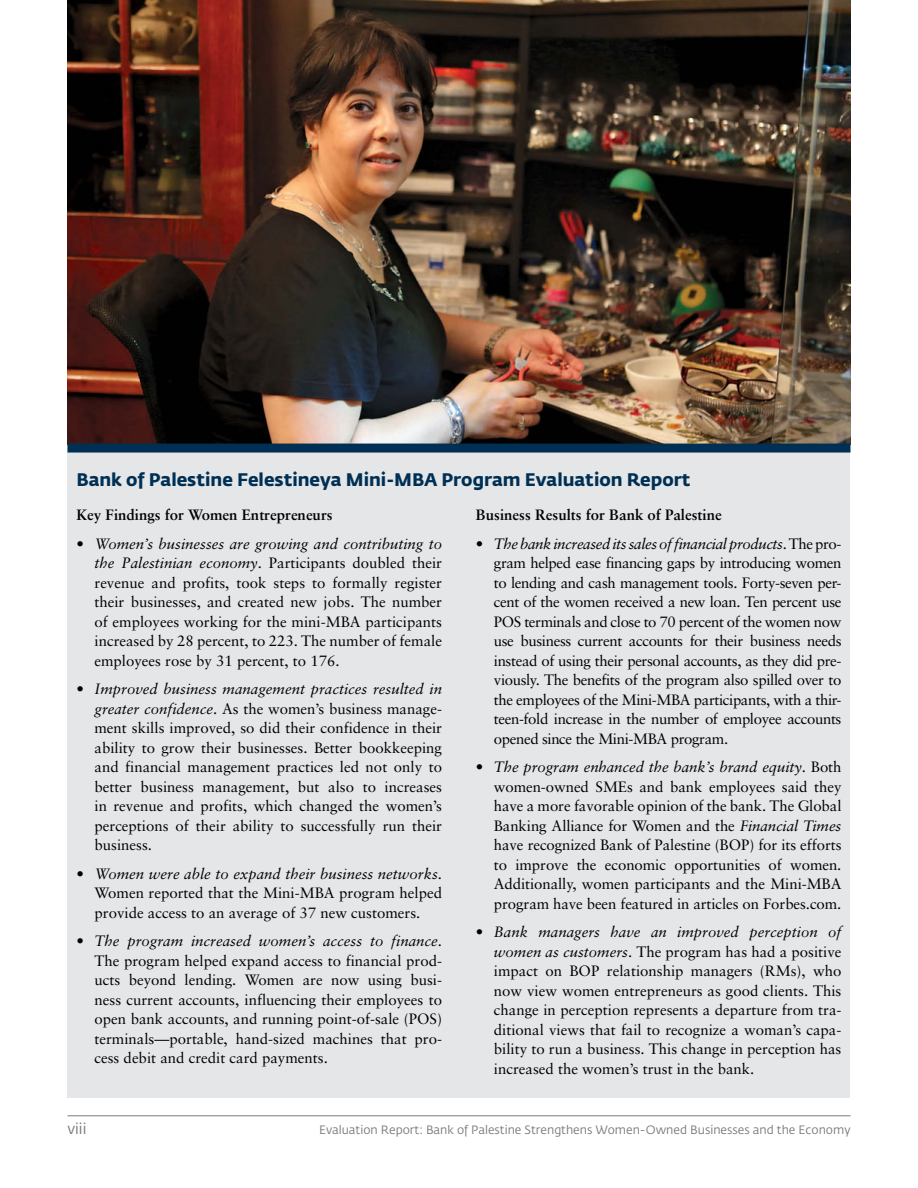
<style>
.page{position:relative;width:918px;height:1188px;background:#fff}
.page>*{position:absolute;margin:0;border:0;box-sizing:border-box;transform-origin:0 0}
.t1{font:700 18px "Fedra Sans Std";color:#002f54}
.t2{font:15px/19.5px "Sabon";color:#000;text-align:justify}
.t3{font:700 15px "Sabon";color:#000}
.t4{font:15px "Fedra Sans Std";color:#797a7d}
.t5{font:12px "Fedra Sans Std";color:#797a7d}
.s1{font-style:italic}
</style>
<div class="page">
<hr style="left:68px;top:1115px;width:782px;height:1px;background:#797a7d">
<div style="left:68px;top:445px;width:782px;height:653px;background:#e5e6e7"></div>
<img style="left:68px;top:0;width:782px;height:444px">
<div style="left:68px;top:444px;width:782px;height:9px;background:#002f54"></div>
<p class="t1" style="left:76px;top:468px;width:616px">Bank of Palestine Felestineya M ini-M BA Program Evaluation Report</p>
<p class="t3" style="left:76px;top:506px;width:258px">Key Findings for Women Entrepreneurs</p>
<p class="t2" style="left:94px;top:534px;width:349px;text-indent:-18px">• <span class="s1">Women’s businesses are growing and contributing to the Palestinian economy</span>. Participants doubled their revenue and profits, took steps to formally register their businesses, and created new jobs. The number of employees working for the mini-MBA participants increased by 28 percent, to 223. The number of female employees rose by 31 percent, to 176.</p>
<p class="t2" style="left:94px;top:679px;width:349px;text-indent:-18px">• <span class="s1">Improved business management practices resulted in greater confidence</span>. As the women’s business manage&shy;ment skills improved, so did their confidence in their ability to grow their businesses. Better bookkeeping and financial management practices led not only to better business management, but also to increases in revenue and profits, which changed the women’s perceptions of their ability to successfully run their business.</p>
<p class="t2" style="left:94px;top:864px;width:349px;text-indent:-18px">• <span class="s1">Women were able to expand their business networks</span>.<br>Women reported that the Mini-MBA program helped provide access to an average of 37 new customers.</p>
<p class="t2" style="left:94px;top:931px;width:349px;text-indent:-18px">• <span class="s1">The program increased women’s access to finance</span>.<br>The program helped expand access to financial prod&shy;ucts beyond lending. Women are now using busi&shy;ness current accounts, influencing their employees to open bank accounts, and running point-of-sale (POS) terminals—portable, hand-sized machines that pro&shy;cess debit and credit card payments.</p>
<p class="t3" style="left:476px;top:506px;width:247px">Business Results for Bank of Palestine</p>
<p class="t2" style="left:494px;top:534px;width:349px;text-indent:-18px">• <span class="s1">The bank increased its sales of financial products</span>. The pro&shy;gram helped ease financing gaps by introducing women to lending and cash management tools. Forty-seven per&shy;cent of the women received a new loan. Ten percent use POS terminals and close to 70 percent of the women now use business current accounts for their business needs instead of using their personal accounts, as they did pre&shy;viously. The benefits of the program also spilled over to the employees of the Mini-MBA participants, with a thir&shy;teen-fold increase in the number of employee accounts opened since the Mini-MBA program.</p>
<p class="t2" style="left:494px;top:757px;width:349px;text-indent:-18px">• <span class="s1">The program enhanced the bank’s brand equity</span>. Both women-owned SMEs and bank employees said they have a more favorable opinion of the bank. The Global Banking Alliance for Women and the <span class="s1">Financial Times </span>have recognized Bank of Palestine (BOP) for its efforts to improve the economic opportunities of women.<br>Additionally, women participants and the Mini-MBA program have been featured in articles on Forbes.com.</p>
<p class="t2" style="left:494px;top:922px;width:349px;text-indent:-18px">• <span class="s1">Bank managers have an improved perception of women as customers</span>. The program has had a positive impact on BOP relationship managers (RMs), who now view women entrepreneurs as good clients. This change in perception represents a departure from tra&shy;ditional views that fail to recognize a woman’s capa&shy;bility to run a business. This change in perception has increased the women’s trust in the bank.</p>
<p class="t4" style="left:68px;top:1119px;width:20px">viii</p>
<p class="t5" style="left:319px;top:1123px;width:533px">Evaluation Report: Bank of Palestine Strengthens Women-Owned Businesses and the Economy</p>
</div>
